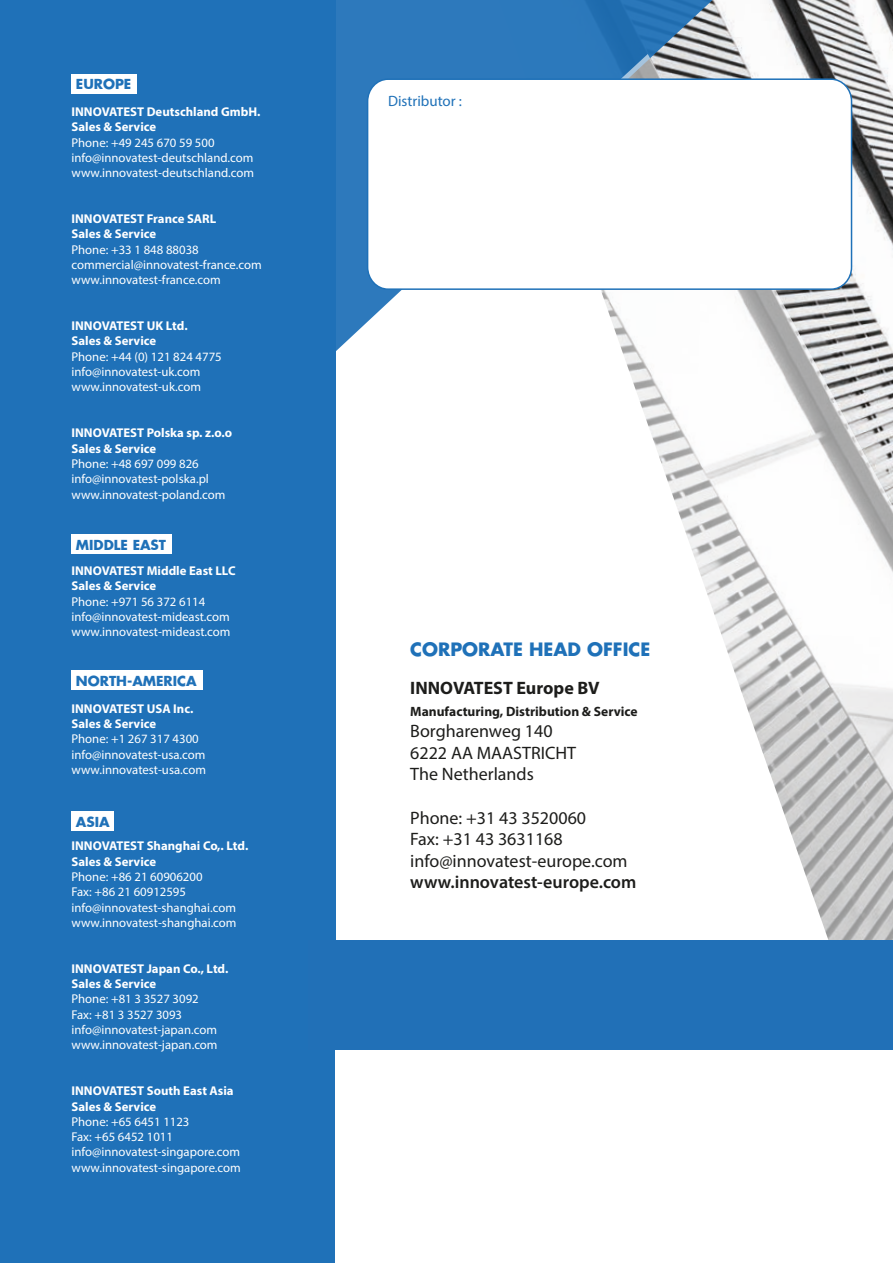
<style>
.page{position:relative;width:893px;height:1263px;background:#fff}
.page>*{position:absolute;margin:0;border:0;box-sizing:border-box;transform-origin:0 0}
.t1{font:18px/21.6px "Myriad Pro";color:#1d1d1b}
.t2{font:600 18px "Myriad Pro";color:#1d1d1b}
.t3{font:700 18px "Futura";color:#1f71b8}
.t4{font:700 18px "Myriad Pro";color:#1d1d1b}
.t5{font:15px "Myriad Pro";color:#1f71b8}
.t6{font:700 13.5px "Myriad Pro";color:#1d1d1b}
.t7{font:700 13.5px "Futura";color:#1f71b8}
.t8{font:12.75px/15.3px "Myriad Pro";color:#fff}
.t9{font:700 12.75px/15.3px "Myriad Pro";color:#fff}
</style>
<div class="page">
<svg style="left:336px;top:0;width:437px;height:351px;fill:#2d79bc"></svg>
<div style="left:0;top:0;width:336px;height:1263px;background:#1f71b8"></div>
<svg style="left:533px;top:54px;width:360px;height:886px"></svg>
<div style="left:367px;top:78px;width:485px;height:212px;background:#fff;border:2px solid #1f71b8;border-radius:21px"></div>
<div style="left:71px;top:74px;width:66px;height:19px;background:#fff"></div>
<div style="left:71px;top:671px;width:132px;height:19px;background:#fff"></div>
<div style="left:71px;top:535px;width:101px;height:19px;background:#fff"></div>
<div style="left:71px;top:811px;width:43px;height:19px;background:#fff"></div>
<div style="left:308px;top:940px;width:585px;height:109px;background:#2170b7"></div>
<p class="t7" style="left:76px;top:78px;width:57px">EUROPE</p>
<p class="t9" style="left:72px;top:105px;width:191px">INNOVATEST Deutschland GmbH.<br>Sales &amp; Service</p>
<p class="t8" style="left:72px;top:136px;width:184px">Phone: +49 245 670 59 500 info@innovatest-deutschland.com www.innovatest-deutschland.com</p>
<p class="t9" style="left:72px;top:212px;width:146px">INNOVATEST France SARL<br>Sales &amp; Service</p>
<p class="t8" style="left:72px;top:243px;width:192px">Phone: +33 1 848 88038 commercial@innovatest-france.com www.innovatest-france.com</p>
<p class="t9" style="left:72px;top:319px;width:118px">INNOVATEST UK Ltd.<br>Sales &amp; Service</p>
<p class="t8" style="left:72px;top:350px;width:152px">Phone: +44 (0) 121 824 4775 info@innovatest-uk.com www.innovatest-uk.com</p>
<p class="t9" style="left:72px;top:426px;width:162px">INNOVATEST Polska sp. z.o.o<br>Sales &amp; Service</p>
<p class="t8" style="left:72px;top:457px;width:155px">Phone: +48 697 099 826 info@innovatest-polska.pl www.innovatest-poland.com</p>
<p class="t7" style="left:76px;top:539px;width:92px">MIDDLE EAST</p>
<p class="t9" style="left:72px;top:564px;width:166px">INNOVATEST Middle East LLC<br>Sales &amp; Service</p>
<p class="t8" style="left:72px;top:595px;width:160px">Phone: +971 56 372 6114 info@innovatest-mideast.com www.innovatest-mideast.com</p>
<p class="t7" style="left:76px;top:675px;width:122px">NORTH-AMERICA</p>
<p class="t9" style="left:72px;top:702px;width:123px">INNOVATEST USA Inc.<br>Sales &amp; Service</p>
<p class="t8" style="left:72px;top:732px;width:136px">Phone: +1 267 317 4300 info@innovatest-usa.com www.innovatest-usa.com</p>
<p class="t7" style="left:76px;top:815px;width:35px">ASIA</p>
<p class="t9" style="left:72px;top:840px;width:178px">INNOVATEST Shanghai Co,. Ltd.<br>Sales &amp; Service</p>
<p class="t8" style="left:72px;top:870px;width:167px">Phone: +86 21 60906200<br>Fax: +86 21 60912595 info@innovatest-shanghai.com www.innovatest-shanghai.com</p>
<p class="t9" style="left:72px;top:962px;width:158px">INNOVATEST Japan Co., Ltd.<br>Sales &amp; Service</p>
<p class="t8" style="left:72px;top:993px;width:148px">Phone: +81 3 3527 3092<br>Fax: +81 3 3527 3093 info@innovatest-japan.com www.innovatest-japan.com</p>
<p class="t9" style="left:72px;top:1084px;width:164px">INNOVATEST South East Asia<br>Sales &amp; Service</p>
<p class="t8" style="left:72px;top:1115px;width:171px">Phone: +65 6451 1123<br>Fax: +65 6452 1011 info@innovatest-singapore.com www.innovatest-singapore.com</p>
<p class="t5" style="left:388px;top:95px;width:75px">Distributor :</p>
<h1 class="t3" style="left:410px;top:641px;width:242px">CORPORATE HEAD OFFICE</h1>
<h1 class="t4" style="left:410px;top:681px;width:191px">INNOVATEST Europe BV</h1>
<p class="t6" style="left:410px;top:706px;width:229px">Manufacturing, Distribution &amp; Service</p>
<h1 class="t1" style="left:410px;top:722px;width:167px">Borgharenweg 140<br>6222 AA MAASTRICHT<br>The Netherlands</h1>
<h1 class="t1" style="left:410px;top:808px;width:219px">Phone: +31 43 3520060<br>Fax: +31 43 3631168 info@innovatest-europe.com</h1>
<h1 class="t2" style="left:410px;top:875px;width:228px">www.innovatest-europe.com</h1>
</div>
